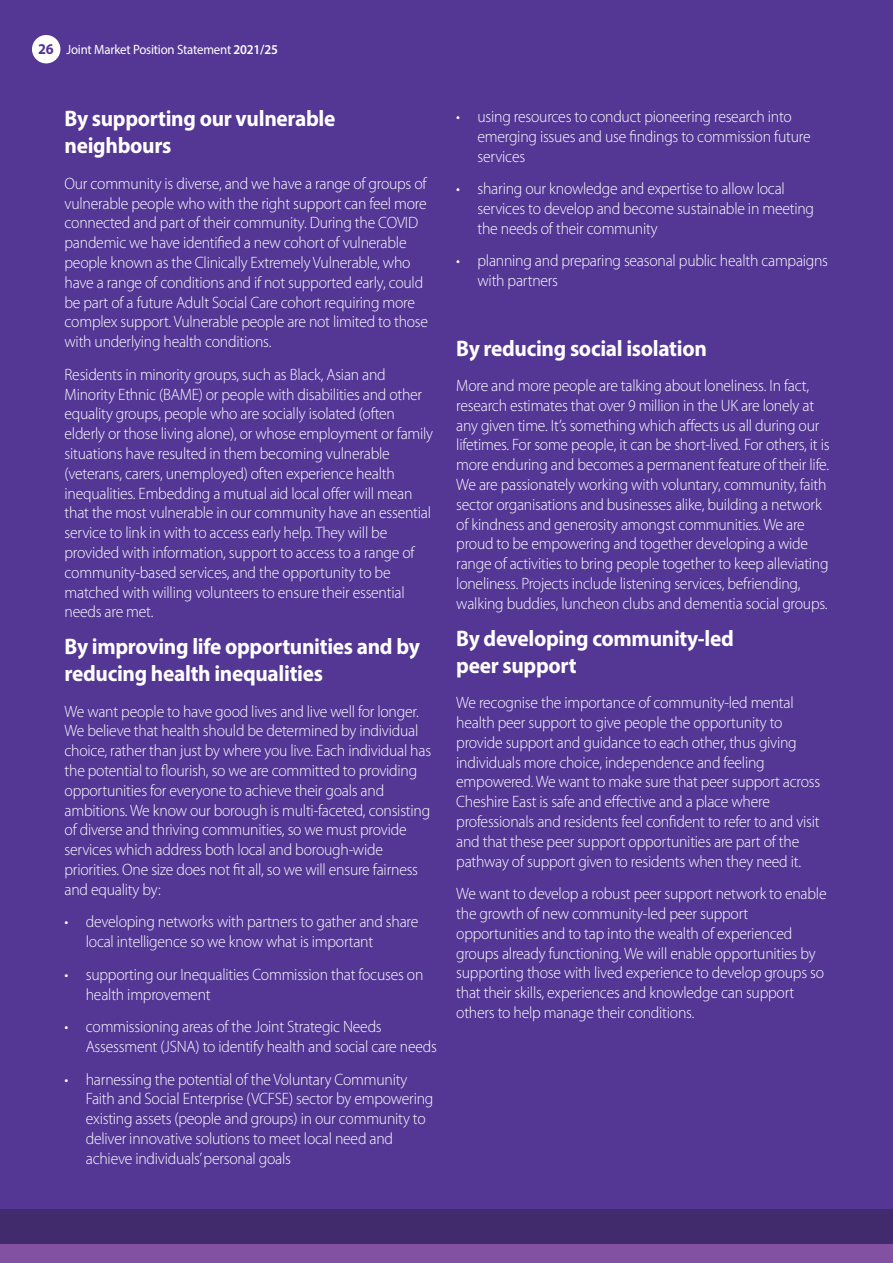
<style>
.page{position:relative;width:893px;height:1263px;background:#543695}
.page>*{position:absolute;margin:0;border:0;box-sizing:border-box;transform-origin:0 0}
.t1{font:700 22.5px/27px "Myriad Pro";letter-spacing:-.015em;color:#fff;scale:.95 1}
.t2{font:300 16.5px/19.8px "Myriad Pro";letter-spacing:-.015em;color:#fff;scale:.95 1}
.t3{font:13.5px "Myriad Pro";letter-spacing:-.015em;color:#fff;scale:.95 1}
.s1{font-weight:700;font-size:15px;color:#543695}
.s2{font-weight:600}
</style>
<div class="page">
<div style="left:32px;top:35px;width:28px;height:28px;background:#fff;border-radius:50%"></div>
<div style="left:0;top:1209px;width:893px;height:54px;background:#422b6d"></div>
<div style="left:0;top:1244px;width:893px;height:19px;background:#8251a1"></div>
<p class="t3" style="left:38px;top:45px;width:254px"><span class="s1">26</span> Joint Market Position Statement <span class="s2">2021/25</span></p>
<h1 class="t1" style="left:65px;top:107px;width:287px">By supporting our vulnerable neighbours</h1>
<p class="t2" style="left:65px;top:175px;width:384px">Our community is diverse, and we have a range of groups of vulnerable people who with the right support can feel more connected and part of their community. During the COVID pandemic we have identified a new cohort of vulnerable people known as the Clinically Extremely Vulnerable, who have a range of conditions and if not supported early, could be part of a future Adult Social Care cohort requiring more complex support. Vulnerable people are not limited to those with underlying health conditions.</p>
<p class="t2" style="left:65px;top:366px;width:390px">Residents in minority groups, such as Black, Asian and Minority Ethnic (BAME) or people with disabilities and other equality groups, people who are socially isolated (often elderly or those living alone), or whose employment or family situations have resulted in them becoming vulnerable (veterans, carers, unemployed) often experience health inequalities. Embedding a mutual aid local offer will mean that the most vulnerable in our community have an essential service to link in with to access early help. They will be provided with information, support to access to a range of community-based services, and the opportunity to be matched with willing volunteers to ensure their essential needs are met.</p>
<h1 class="t1" style="left:65px;top:635px;width:375px">By improving life opportunities and by reducing health inequalities</h1>
<p class="t2" style="left:65px;top:702px;width:387px">We want people to have good lives and live well for longer.<br>We believe that health should be determined by individual choice, rather than just by where you live. Each individual has the potential to flourish, so we are committed to providing opportunities for everyone to achieve their goals and ambitions. We know our borough is multi-faceted, consisting of diverse and thriving communities, so we must provide services which address both local and borough-wide priorities. One size does not fit all, so we will ensure fairness and equality by:</p>
<p class="t2" style="left:86px;top:913px;width:352px;text-indent:-21px">• developing networks with partners to gather and share local intelligence so we know what is important</p>
<p class="t2" style="left:86px;top:966px;width:357px;text-indent:-21px">• supporting our Inequalities Commission that focuses on health improvement</p>
<p class="t2" style="left:86px;top:1018px;width:371px;text-indent:-21px">• commissioning areas of the Joint Strategic Needs<br>Assessment (JSNA) to identify health and social care needs</p>
<p class="t2" style="left:86px;top:1070px;width:367px;text-indent:-21px">• harnessing the potential of the Voluntary Community Faith and Social Enterprise (VCFSE) sector by empowering existing assets (people and groups) in our community to deliver innovative solutions to meet local need and achieve individuals’personal goals</p>
<p class="t2" style="left:477px;top:108px;width:352px;text-indent:-21px">• using resources to conduct pioneering research into emerging issues and use findings to commission future services</p>
<p class="t2" style="left:477px;top:180px;width:356px;text-indent:-21px">• sharing our knowledge and expertise to allow local services to develop and become sustainable in meeting the needs of their community</p>
<p class="t2" style="left:477px;top:252px;width:371px;text-indent:-21px">• planning and preparing seasonal public health campaigns with partners</p>
<h1 class="t1" style="left:456px;top:336px;width:265px">By reducing social isolation</h1>
<p class="t2" style="left:456px;top:377px;width:395px">More and more people are talking about loneliness. In fact, research estimates that over 9 million in the UK are lonely at any given time. It’s something which affects us all during our lifetimes. For some people, it can be short-lived. For others, it is more enduring and becomes a permanent feature of their life.<br>We are passionately working with voluntary, community, faith sector organisations and businesses alike, building a network of kindness and generosity amongst communities. We are proud to be empowering and together developing a wide range of activities to bring people together to keep alleviating loneliness. Projects include listening services, befriending, walking buddies, luncheon clubs and dementia social groups.</p>
<h1 class="t1" style="left:456px;top:627px;width:294px">By developing community-led peer support</h1>
<p class="t2" style="left:456px;top:694px;width:385px">We recognise the importance of community-led mental health peer support to give people the opportunity to provide support and guidance to each other, thus giving individuals more choice, independence and feeling empowered. We want to make sure that peer support across Cheshire East is safe and effective and a place where professionals and residents feel confident to refer to and visit and that these peer support opportunities are part of the pathway of support given to residents when they need it.</p>
<p class="t2" style="left:456px;top:885px;width:391px">We want to develop a robust peer support network to enable the growth of new community-led peer support opportunities and to tap into the wealth of experienced groups already functioning. We will enable opportunities by supporting those with lived experience to develop groups so that their skills, experiences and knowledge can support others to help manage their conditions.</p>
</div>
